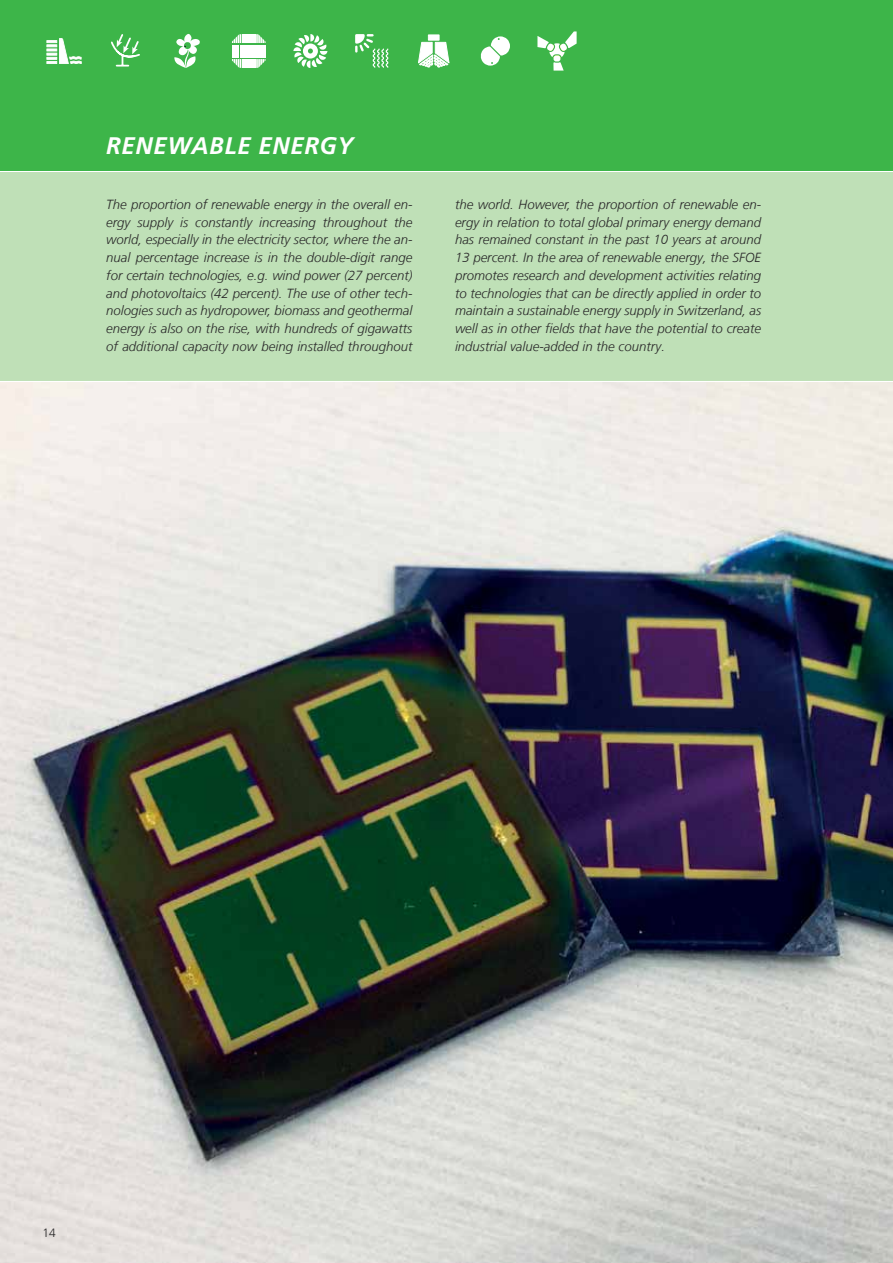
<style>
.page{position:relative;width:893px;height:1263px;background:#fff}
.page>*{position:absolute;margin:0;border:0;box-sizing:border-box;transform-origin:0 0}
.t1{font:italic 700 24px "Frutiger LT Com";letter-spacing:.025em;color:#fff}
.t2{font:italic 300 13.2px/17.7px "Frutiger LT Com";color:#292829;text-align:justify}
.t3{font:300 12px "Frutiger LT Com";color:#292829}
</style>
<div class="page">
<img style="left:0;top:383px;width:893px;height:880px">
<div style="left:0;top:172px;width:893px;height:209px;background:#bfe0b7"></div>
<div style="left:0;top:0;width:893px;height:170px;background:#3db549"></div>
<svg style="left:111px;top:34px;width:29px;height:33px"></svg>
<svg style="left:355px;top:34px;width:34px;height:34px"></svg>
<svg style="left:46px;top:38px;width:36px;height:26px"></svg>
<svg style="left:293px;top:34px;width:34px;height:34px"></svg>
<svg style="left:480px;top:36px;width:30px;height:30px"></svg>
<svg style="left:232px;top:34px;width:34px;height:34px"></svg>
<svg style="left:537px;top:31px;width:40px;height:40px"></svg>
<svg style="left:428px;top:35px;width:11px;height:6px"></svg>
<svg style="left:418px;top:42px;width:32px;height:25px"></svg>
<svg style="left:174px;top:34px;width:26px;height:34px"></svg>
<h1 class="t1" style="left:106px;top:131px;width:248px">RENEWABLE ENERGY</h1>
<p class="t2" style="left:106px;top:196px;width:308px">The proportion of renewable energy in the overall en&shy;ergy supply is constantly increasing throughout the world, especially in the electricity sector, where the an&shy;nual percentage increase is in the double-digit range for certain technologies, e.g. wind power (27 percent) and photovoltaics (42 percent). The use of other tech&shy;nologies such as hydropower, biomass and geothermal energy is also on the rise, with hundreds of gigawatts of additional capacity now being installed throughout</p>
<p class="t2" style="left:455px;top:196px;width:308px">the world. However, the proportion of renewable en&shy;ergy in relation to total global primary energy demand has remained constant in the past 10 years at around 13 percent. In the area of renewable energy, the SFOE promotes research and development activities relating to technologies that can be directly applied in order to maintain a sustainable energy supply in Switzerland, as well as in other fields that have the potential to create industrial value-added in the country.</p>
<p class="t3" style="left:43px;top:1226px;width:15px">14</p>
</div>
